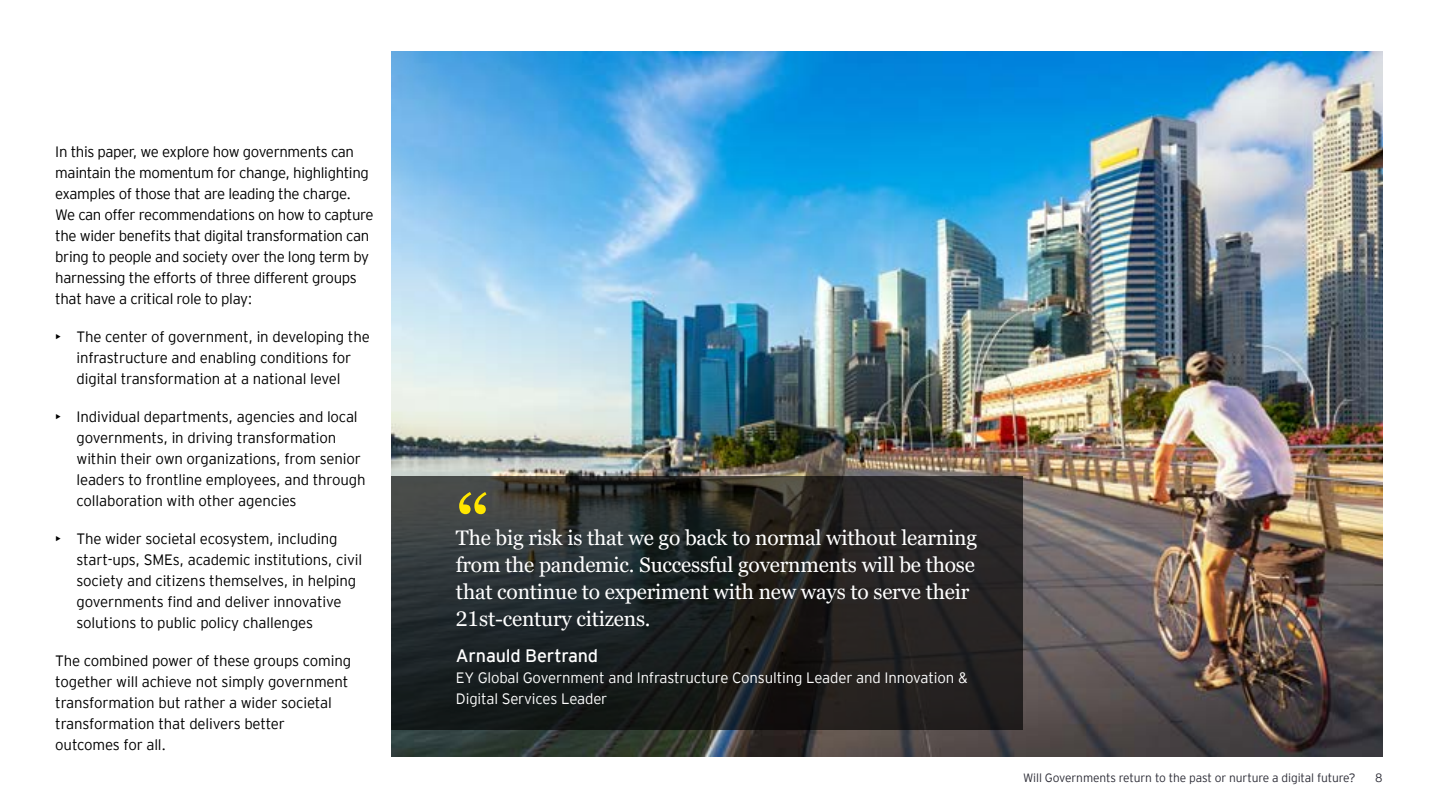
<style>
.page{position:relative;width:1438px;height:808px;background:#fff}
.page>*{position:absolute;margin:0;border:0;box-sizing:border-box;transform-origin:0 0}
.t1{font:84px "Georgia Pro";color:#ffe600}
.t2{font:21px/27px "Georgia Pro";letter-spacing:-.01em;color:#fff}
.t3{font:18px "EY Interstate";letter-spacing:-.01em;color:#fff}
.t4{font:300 15px/21px "EY Interstate";letter-spacing:-.01em;color:#000}
.t5{font:300 15px/21px "EY Interstate";letter-spacing:-.01em;color:#fff}
.t6{font:300 12px "EY Interstate";letter-spacing:-.01em;color:#2e2e38}
</style>
<div class="page">
<img style="left:391px;top:52px;width:991px;height:704px">
<svg style="left:391px;top:476px;width:632px;height:254px;background:#232525"></svg>
<p class="t4" style="left:55px;top:140px;width:320px">In this paper, we explore how governments can maintain the momentum for change, highlighting examples of those that are leading the charge.<br>We can offer recommendations on how to capture the wider benefits that digital transformation can bring to people and society over the long term by harnessing the efforts of three different groups that have a critical role to play:</p>
<p class="t4" style="left:55px;top:325px;width:316px;text-align:center">• The center of government, in developing the infrastructure and enabling conditions for digital transformation at a national level</p>
<p class="t4" style="left:77px;top:405px;width:290px;text-indent:-21px">• Individual departments, agencies and local governments, in driving transformation within their own organizations, from senior leaders to frontline employees, and through collaboration with other agencies</p>
<p class="t4" style="left:77px;top:527px;width:287px;text-indent:-21px">• The wider societal ecosystem, including start-ups, SMEs, academic institutions, civil society and citizens themselves, in helping governments find and deliver innovative solutions to public policy challenges</p>
<p class="t4" style="left:55px;top:649px;width:297px">The combined power of these groups coming together will achieve not simply government transformation but rather a wider societal transformation that delivers better outcomes for all.</p>
<h1 class="t1" style="left:456px;top:477px;width:36px">“</h1>
<h2 class="t2" style="left:456px;top:525px;width:522px">The big risk is that we go back to normal without learning from the pandemic. Successful governments will be those that continue to experiment with new ways to serve their 21st-century citizens.</h2>
<p class="t3" style="left:456px;top:643px;width:144px">Arnauld Bertrand</p>
<p class="t5" style="left:456px;top:667px;width:513px">EY Global Government and Infrastructure Consulting Leader and Innovation &amp;<br>Digital Services Leader</p>
<p class="t6" style="left:1023px;top:770px;width:334px">Will Governments return to the past or nurture a digital future?</p>
<p class="t6" style="left:1374px;top:770px;width:9px">8</p>
</div>
